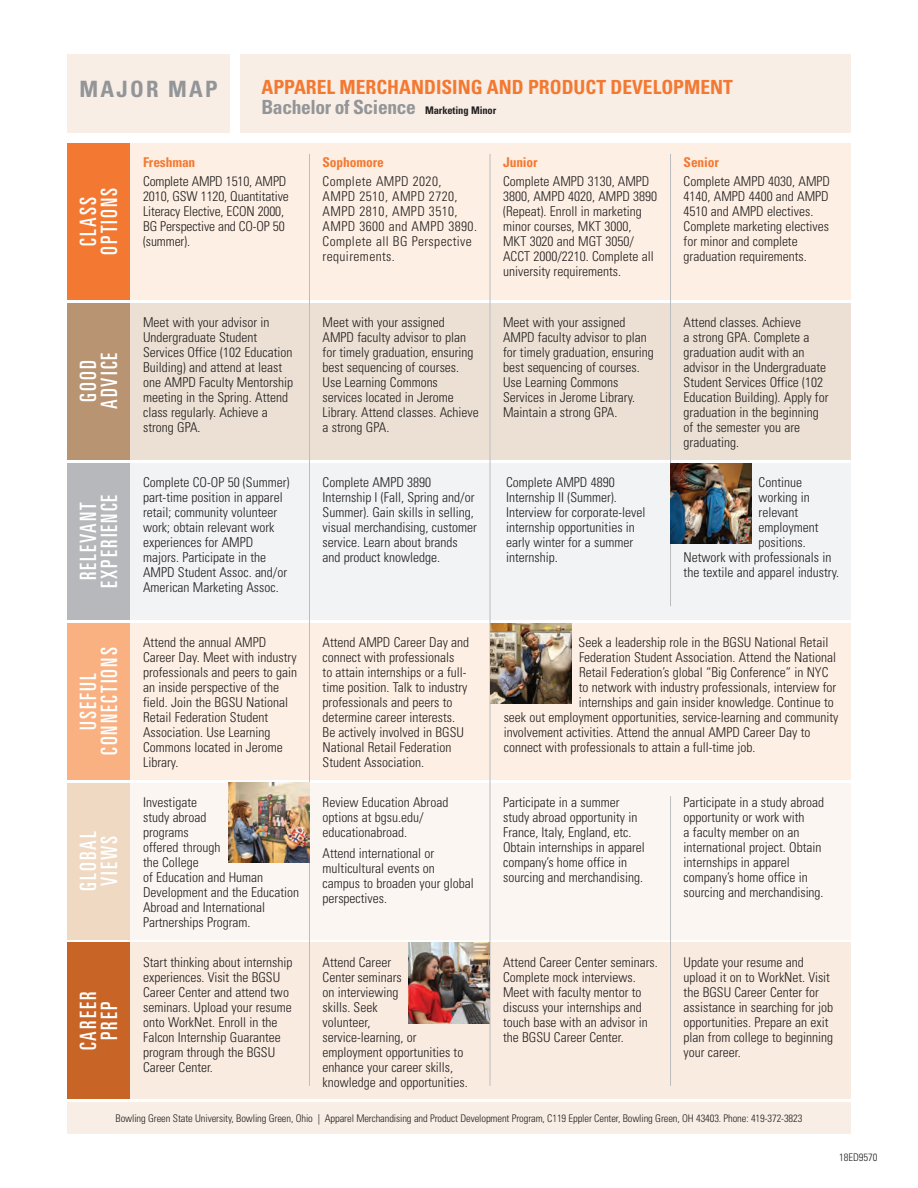
<style>
.page{position:relative;width:918px;height:1188px;background:#fff}
.page>*{position:absolute;margin:0;border:0;box-sizing:border-box;transform-origin:0 0}
.t1{font:ultra-condensed 22.5px/21px "Univers";letter-spacing:.1em;color:#fff;text-align:center;scale:.96 1}
.t2{font:700 condensed 22.5px "Univers";letter-spacing:.1em;color:#939598}
.t3{font:700 condensed 19.5px/19.5px "Univers";color:#f37932}
.t4{font:300 condensed 13.5px/15px "Univers";color:#231f20}
.t5{font:300 condensed 13.5px/15px "Univers";letter-spacing:.03em;color:#231f20}
.t6{font:700 condensed 13.5px "Univers";letter-spacing:-.01em;color:#f37932}
.t7{font:300 condensed 10.5px "Univers";letter-spacing:-.01em;color:#231f20}
.s1{color:#939598}
.s2{font-size:10.5px;color:#231f20}
</style>
<div class="page">
<div style="left:241px;top:54px;width:610px;height:78px;background:#f8eee5"></div>
<div style="left:67px;top:1102px;width:783px;height:32px;background:#f8eee5"></div>
<div style="left:67px;top:463px;width:63px;height:157px;background:#b7b8bb"></div>
<div style="left:67px;top:623px;width:63px;height:157px;background:#f9b182"></div>
<div style="left:67px;top:783px;width:63px;height:157px;background:#f0d9c3"></div>
<div style="left:67px;top:943px;width:63px;height:156px;background:#c96427"></div>
<div style="left:67px;top:303px;width:63px;height:157px;background:#b89473"></div>
<div style="left:130px;top:143px;width:720px;height:157px;background:#fdefe3"></div>
<div style="left:67px;top:143px;width:63px;height:157px;background:#f37932"></div>
<div style="left:130px;top:943px;width:720px;height:156px;background:#f9ebe0"></div>
<div style="left:130px;top:783px;width:720px;height:157px;background:#fbf6f1"></div>
<div style="left:130px;top:623px;width:720px;height:157px;background:#fdefe3"></div>
<div style="left:130px;top:303px;width:720px;height:157px;background:#ebe0d3"></div>
<div style="left:130px;top:463px;width:720px;height:157px;background:#f2f3f4"></div>
<hr style="left:309px;top:154px;width:1px;height:932px;background:#bcbdc0">
<hr style="left:670px;top:154px;width:1px;height:452px;background:#bcbdc0">
<hr style="left:670px;top:796px;width:1px;height:290px;background:#bcbdc0">
<hr style="left:490px;top:154px;width:1px;height:932px;background:#bcbdc0">
<img style="left:671px;top:463px;width:81px;height:81px">
<img style="left:409px;top:943px;width:81px;height:81px">
<img style="left:228px;top:783px;width:81px;height:80px">
<img style="left:490px;top:623px;width:81px;height:81px">
<div style="left:67px;top:54px;width:163px;height:78px;background:#f8eee5"></div>
<h1 class="t2" style="left:80px;top:75px;width:139px">MAJOR MAP</h1>
<h2 class="t3" style="left:261px;top:78px;width:473px">APPAREL MERCHANDISING AND PRODUCT DEVELOPMENT<br><span class="s1">Bachelor of Science</span> <span class="s2">Marketing Minor</span></h2>
<h1 class="t1" style="left:78px;top:255px;width:72px;rotate:-90deg">CLASS<br>OPTIONS</h1>
<h1 class="t1" style="left:78px;top:409px;width:60px;rotate:-90deg">GOOD<br>ADVICE</h1>
<h1 class="t1" style="left:78px;top:588px;width:98px;rotate:-90deg">RELEVANT<br>EXPERIENCE</h1>
<h1 class="t1" style="left:78px;top:755px;width:114px;rotate:-90deg">USEFUL<br>CONNECTIONS</h1>
<h1 class="t1" style="left:78px;top:891px;width:64px;text-align:left;rotate:-90deg">GLOBAL<br>VIEWS</h1>
<h1 class="t1" style="left:78px;top:1050px;width:62px;rotate:-90deg">CAREER<br>PREP</h1>
<p class="t6" style="left:143px;top:154px;width:54px">Freshman</p>
<p class="t6" style="left:323px;top:154px;width:63px">Sophomore</p>
<p class="t6" style="left:503px;top:154px;width:36px">Junior</p>
<p class="t6" style="left:684px;top:154px;width:37px">Senior</p>
<p class="t4" style="left:143px;top:173px;width:147px">Complete AMPD 1510, AMPD<br>2010, GSW 1120, Quantitative<br>Literacy Elective, ECON 2000,<br>BG Perspective and CO-OP 50 (summer).</p>
<p class="t5" style="left:323px;top:173px;width:156px">Complete AMPD 2020,<br>AMPD 2510, AMPD 2720,<br>AMPD 2810, AMPD 3510,<br>AMPD 3600 and AMPD 3890.<br>Complete all BG Perspective requirements.</p>
<p class="t4" style="left:503px;top:173px;width:156px">Complete AMPD 3130, AMPD<br>3800, AMPD 4020, AMPD 3890 (Repeat). Enroll in marketing minor courses, MKT 3000,<br>MKT 3020 and MGT 3050/<br>ACCT 2000/2210. Complete all university requirements.</p>
<p class="t4" style="left:684px;top:173px;width:148px">Complete AMPD 4030, AMPD<br>4140, AMPD 4400 and AMPD<br>4510 and AMPD electives.<br>Complete marketing electives for minor and complete graduation requirements.</p>
<p class="t4" style="left:143px;top:315px;width:152px">Meet with your advisor in<br>Undergraduate Student<br>Services Office (102 Education<br>Building) and attend at least one AMPD Faculty Mentorship meeting in the Spring. Attend class regularly. Achieve a strong GPA.</p>
<p class="t4" style="left:323px;top:315px;width:158px">Meet with your assigned<br>AMPD faculty advisor to plan for timely graduation, ensuring best sequencing of courses.<br>Use Learning Commons services located in Jerome<br>Library. Attend classes. Achieve a strong GPA.</p>
<p class="t4" style="left:503px;top:315px;width:152px">Meet with your assigned<br>AMPD faculty advisor to plan for timely graduation, ensuring best sequencing of courses.<br>Use Learning Commons<br>Services in Jerome Library.<br>Maintain a strong GPA.</p>
<p class="t4" style="left:684px;top:315px;width:146px">Attend classes. Achieve<br>a strong GPA. Complete a graduation audit with an advisor in the Undergraduate<br>Student Services Office (102<br>Education Building). Apply for graduation in the beginning of the semester you are graduating.</p>
<p class="t4" style="left:323px;top:475px;width:156px">Complete AMPD 3890<br>Internship I (Fall, Spring and/or<br>Summer). Gain skills in selling, visual merchandising, customer service. Learn about brands and product knowledge.</p>
<p class="t4" style="left:506px;top:475px;width:141px">Complete AMPD 4890<br>Internship II (Summer).<br>Interview for corporate-level internship opportunities in early winter for a summer internship.</p>
<p class="t4" style="left:759px;top:475px;width:45px">Continue</p>
<p class="t4" style="left:143px;top:475px;width:148px">Complete CO-OP 50 (Summer) part-time position in apparel retail; community volunteer work; obtain relevant work experiences for AMPD majors. Participate in the<br>AMPD Student Assoc. and/or<br>American Marketing Assoc.</p>
<p class="t4" style="left:759px;top:490px;width:53px">working in</p>
<p class="t4" style="left:759px;top:505px;width:41px">relevant</p>
<p class="t4" style="left:759px;top:520px;width:61px">employment</p>
<p class="t4" style="left:759px;top:535px;width:49px">positions.</p>
<p class="t4" style="left:684px;top:550px;width:149px">Network with professionals in</p>
<p class="t4" style="left:684px;top:565px;width:157px">the textile and apparel industry.</p>
<p class="t4" style="left:143px;top:634px;width:156px">Attend the annual AMPD<br>Career Day. Meet with industry professionals and peers to gain an inside perspective of the field. Join the BGSU National<br>Retail Federation Student<br>Association. Use Learning<br>Commons located in Jerome<br>Library.</p>
<p class="t4" style="left:143px;top:795px;width:158px">Investigate<br>study abroad<br>programs<br>offered through<br>the College<br>of Education and Human<br>Development and the Education<br>Abroad and International<br>Partnerships Program.</p>
<p class="t4" style="left:143px;top:954px;width:151px">Start thinking about internship experiences. Visit the BGSU<br>Career Center and attend two seminars. Upload your resume onto WorkNet. Enroll in the<br>Falcon Internship Guarantee program through the BGSU<br>Career Center.</p>
<p class="t4" style="left:323px;top:634px;width:148px">Attend AMPD Career Day and connect with professionals<br>to attain internships or a full&shy;time position. Talk to industry professionals and peers to determine career interests.<br>Be actively involved in BGSU<br>National Retail Federation<br>Student Association.</p>
<p class="t4" style="left:323px;top:794px;width:127px">Review Education Abroad options at bgsu.edu/ educationabroad.</p>
<p class="t4" style="left:323px;top:845px;width:153px">Attend international or multicultural events on campus to broaden your global perspectives.</p>
<p class="t4" style="left:579px;top:634px;width:251px">Seek a leadership role in the BGSU National Retail</p>
<p class="t4" style="left:579px;top:649px;width:259px">Federation Student Association. Attend the National</p>
<p class="t4" style="left:579px;top:664px;width:251px">Retail Federation’s global “Big Conference” in NYC</p>
<p class="t4" style="left:579px;top:679px;width:259px">to network with industry professionals, interview for</p>
<p class="t4" style="left:579px;top:694px;width:257px">internships and gain insider knowledge. Continue to</p>
<p class="t4" style="left:504px;top:709px;width:336px">seek out employment opportunities, service-learning and community</p>
<p class="t4" style="left:504px;top:724px;width:308px">involvement activities. Attend the annual AMPD Career Day to</p>
<p class="t4" style="left:504px;top:739px;width:253px">connect with professionals to attain a full-time job.</p>
<p class="t4" style="left:503px;top:794px;width:143px">Participate in a summer study abroad opportunity in<br>France, Italy, England, etc.<br>Obtain internships in apparel company’s home office in sourcing and merchandising.</p>
<p class="t4" style="left:684px;top:794px;width:142px">Participate in a study abroad opportunity or work with<br>a faculty member on an international project. Obtain internships in apparel company’s home office in sourcing and merchandising.</p>
<p class="t4" style="left:323px;top:954px;width:147px">Attend Career<br>Center seminars<br>on interviewing<br>skills. Seek<br>volunteer,<br>service-learning, or employment opportunities to enhance your career skills, knowledge and opportunities.</p>
<p class="t4" style="left:684px;top:954px;width:151px">Update your resume and upload it on to WorkNet. Visit the BGSU Career Center for assistance in searching for job opportunities. Prepare an exit plan from college to beginning your career.</p>
<p class="t4" style="left:503px;top:954px;width:156px">Attend Career Center seminars.<br>Complete mock interviews.<br>Meet with faculty mentor to discuss your internships and touch base with an advisor in the BGSU Career Center.</p>
<p class="t7" style="left:116px;top:1112px;width:688px">Bowling Green State University, Bowling Green, Ohio | Apparel Merchandising and Product Development Program, C119 Eppler Center, Bowling Green, OH 43403. Phone: 419-372-3823</p>
<p class="t7" style="left:839px;top:1151px;width:40px">18ED9570</p>
</div>
